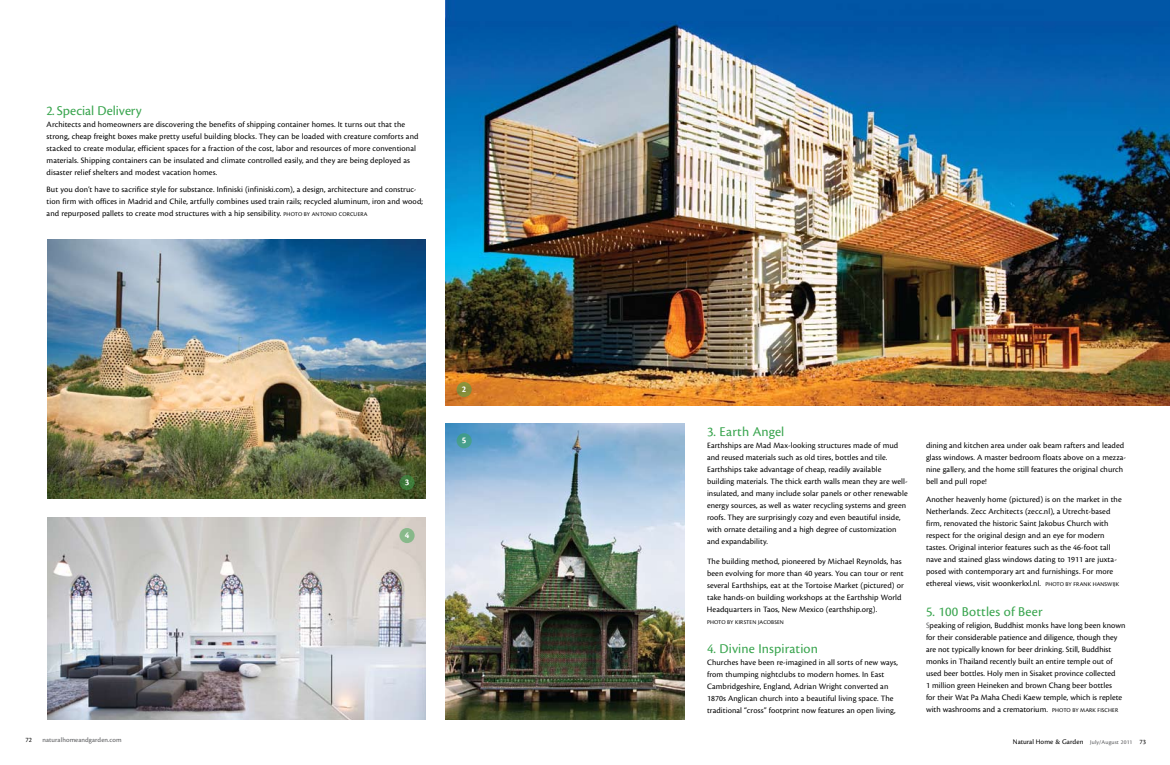
<style>
.page{position:relative;width:1170px;height:765px;background:#fff}
.page>*{position:absolute;margin:0;border:0;box-sizing:border-box;transform-origin:0 0}
.t1{font:14px "Cronos Pro";letter-spacing:.005em;color:#3aa54f}
.t2{font:700 9.2px "Cronos Pro";color:#fff}
.t3{font:8.5px/12px "Cronos Pro";letter-spacing:.01em;color:#000}
.t4{font:7.3px "Cronos Pro";letter-spacing:.01em;color:#000}
.t5{font:7px "Cronos Pro";letter-spacing:.015em;color:#58595b}
.t6{font:7px "Cronos Pro";color:#000}
.t7{font:6px "Cronos Pro";letter-spacing:.02em;color:#000}
.s1{font-size:6px}
.s2{color:#636467}
.s3{font-size:6px;color:#58595b}
.s4{font-size:7px}
</style>
<div class="page">
<img style="left:445px;top:0;width:725px;height:406px">
<img style="left:445px;top:424px;width:239px;height:296px">
<img style="left:48px;top:517px;width:378px;height:203px">
<img style="left:48px;top:239px;width:378px;height:260px">
<svg style="left:399px;top:475px;width:16px;height:15px"></svg>
<svg style="left:399px;top:528px;width:16px;height:15px"></svg>
<div style="left:457px;top:382px;width:15px;height:15px;background:#878e3a;border-radius:50%"></div>
<div style="left:457px;top:433px;width:15px;height:15px;background:#469e8c;border-radius:50%"></div>
<h1 class="t1" style="left:47px;top:103px;width:97px">2. Special Delivery</h1>
<p class="t3" style="left:47px;top:118px;width:373px">Architects and homeowners are discovering the benefits of shipping container homes. It turns out that the strong, cheap freight boxes make pretty useful building blocks. They can be loaded with creature comforts and stacked to create modular, efficient spaces for a fraction of the cost, labor and resources of more conventional materials. Shipping containers can be insulated and climate controlled easily, and they are being deployed as disaster relief shelters and modest vacation homes.</p>
<p class="t3" style="left:47px;top:183px;width:378px">But you don’t have to sacrifice style for substance. Infiniski (infiniski.com), a design, architecture and construc&shy;tion firm with offices in Madrid and Chile, artfully combines used train rails; recycled aluminum, iron and wood; and repurposed pallets to create mod structures with a hip sensibility. <span class="s1">Photo by antoni o corcuera</span></p>
<p class="t2" style="left:405px;top:477px;width:6px">3</p>
<p class="t2" style="left:405px;top:530px;width:6px">4</p>
<p class="t2" style="left:462px;top:384px;width:6px">2</p>
<p class="t2" style="left:462px;top:435px;width:6px">5</p>
<h1 class="t1" style="left:707px;top:424px;width:79px">3. Earth Angel</h1>
<p class="t3" style="left:707px;top:439px;width:202px">Earthships are Mad Max-looking structures made of mud and reused materials such as old tires, bottles and tile.<br>Earthships take advantage of cheap, readily available building materials. The thick earth walls mean they are well&shy;insulated, and many include solar panels or other renewable energy sources, as well as water recycling systems and green roofs. They are surprisingly cozy and even beautiful inside, with ornate detailing and a high degree of customization and expandability.</p>
<p class="t3" style="left:707px;top:555px;width:198px">The building method, pioneered by Michael Reynolds, has been evolving for more than 40 years. You can tour or rent several Earthships, eat at the Tortoise Market (pictured) or take hands-on building workshops at the Earthship World Headquarters in Taos, New Mexico (earthship.org).</p>
<p class="t7" style="left:707px;top:619px;width:78px">Photo by Kirsten Jacobsen</p>
<h1 class="t1" style="left:707px;top:640px;width:113px">4. Divine Inspiration</h1>
<p class="t3" style="left:707px;top:656px;width:193px">Churches have been re-imagined in all sorts of new ways, from thumping nightclubs to modern homes. In East Cambridgeshire, England, Adrian Wright converted an 1870s Anglican church into a beautiful living space. The traditional “cross” footprint now features an open living,</p>
<p class="t3" style="left:926px;top:439px;width:202px">dining and kitchen area under oak beam rafters and leaded glass windows. A master bedroom floats above on a mezza&shy;nine gallery, and the home still features the original church bell and pull rope!</p>
<p class="t3" style="left:926px;top:493px;width:197px">Another heavenly home (pictured) is on the market in the Netherlands. Zecc Architects (zecc.nl), a Utrecht-based firm, renovated the historic Saint Jakobus Church with respect for the original design and an eye for modern tastes. Original interior features such as the 46-foot tall nave and stained glass windows dating to 1911 are juxta&shy;posed with contemporary art and furnishings. For more ethereal views, visit woonkerkxl.nl. <span class="s1">Photo by Frank Hanswijk</span></p>
<h1 class="t1" style="left:926px;top:604px;width:118px">5. 100 Bottles of Beer</h1>
<p class="t3" style="left:926px;top:620px;width:201px"><span class="s2">S</span>peaking of religion, Buddhist monks have long been known for their considerable patience and diligence, though they are not typically known for beer drinking. Still, Buddhist monks in Thailand recently built an entire temple out of used beer bottles. Holy men in Sisaket province collected<br>1 million green Heineken and brown Chang beer bottles<br>for their Wat Pa Maha Chedi Kaew temple, which is replete with washrooms and a crematorium. <span class="s1">Photo by Mark Fischer</span></p>
<p class="t6" style="left:26px;top:736px;width:8px">72</p>
<p class="t5" style="left:42px;top:736px;width:81px">naturalhomeandgarden.com</p>
<p class="t4" style="left:1013px;top:737px;width:135px">Natural Home &amp; Garden <span class="s3">July/August 2011</span> <span class="s4">73</span></p>
</div>
